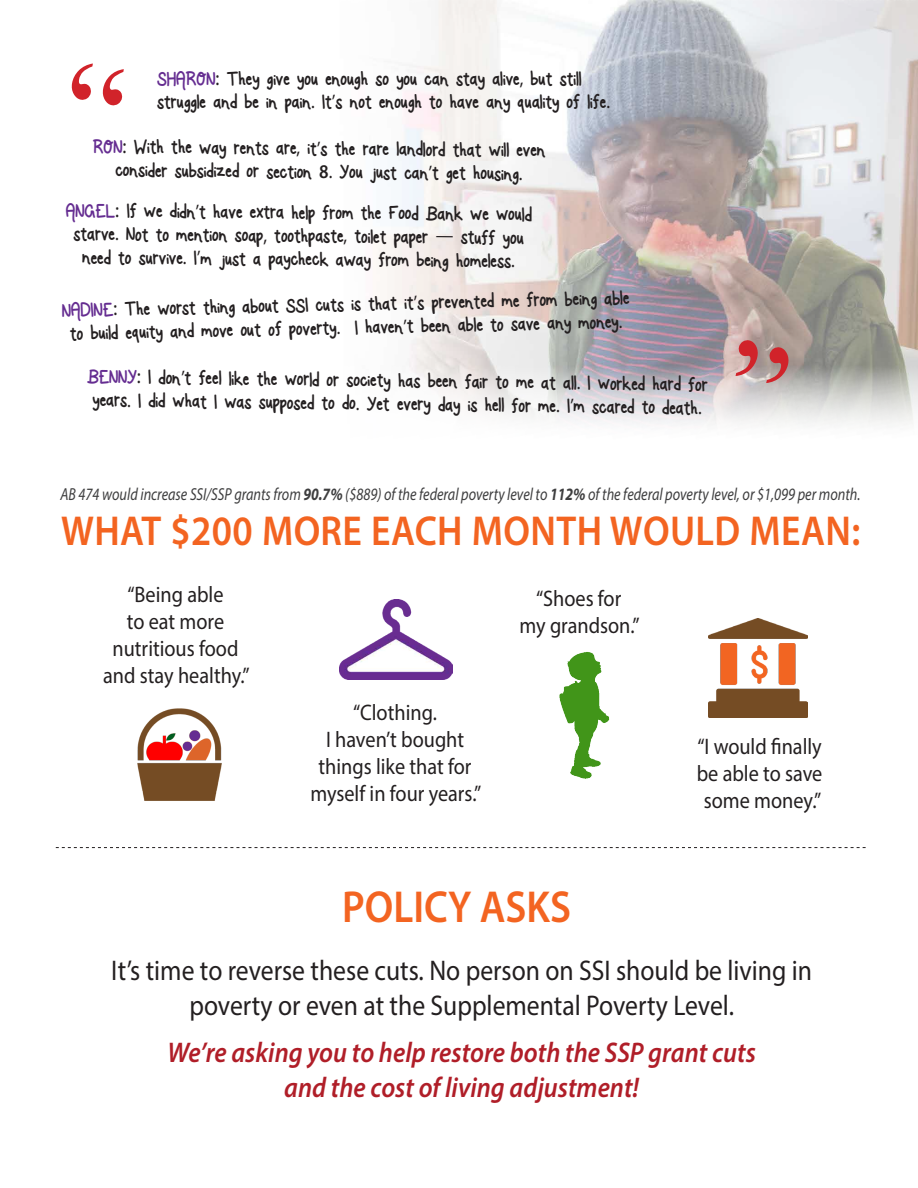
<style>
.page{position:relative;width:918px;height:1188px;background:#fff}
.page>*{position:absolute;margin:0;border:0;box-sizing:border-box;transform-origin:0 0}
.t1{font:600 45px "Myriad Pro";color:#f36421;scale:.9 1}
.t2{font:600 42px "Myriad Pro";letter-spacing:.01em;color:#f36421;scale:.9 1}
.t3{font:28.5px/34.2px "Myriad Pro";color:#231f20;text-align:center;scale:.9 1}
.t4{font:italic 600 28.5px "Myriad Pro";color:#b01e28;scale:.9 1}
.t5{font:22.5px "Myriad Pro";color:#231f20;scale:.9 1}
.t6{font:19.5px/23.4px "Rock Salmon";letter-spacing:-.01em;color:#231f20;scale:.9 1}
.t7{font:19.5px "Rock Salmon";letter-spacing:-.01em;color:#652d91;scale:.9 1}
.t8{font:italic 17.4px "Myriad Pro";color:#3e3e3f;scale:.82 1}
.s1{color:#652d91}
.s2{font-family:"Myriad Pro";font-size:21px}
.s3{font-family:"Myriad Pro"}
.s4{font-family:"Myriad Pro";font-weight:600}
.s5{font-weight:700}
</style>
<div class="page">
<img style="left:373px;top:0;width:545px;height:425px">
<svg style="left:56px;top:847px;width:810px;height:1px"></svg>
<img style="left:137px;top:708px;width:85px;height:93px">
<img style="left:708px;top:619px;width:100px;height:99px">
<img style="left:559px;top:652px;width:51px;height:127px">
<img style="left:339px;top:599px;width:113px;height:81px">
<svg style="left:732px;top:339px;width:59px;height:48px;background:#baaba7"></svg>
<p class="t6" style="left:157px;top:68px;width:505px"><span class="s1">SHARON</span><span class="s2">:</span> They give you enough so you can stay alive<span class="s3">,</span> but still struggle and be in pain<span class="s3">.</span> It<span class="s3">’</span>s not enough to have any quality of life<span class="s3">.</span></p>
<p class="t7" style="left:93px;top:138px;width:35px">RON</p>
<p class="t6" style="left:115px;top:139px;width:480px;line-height:22.8px;text-indent:18px">With the way rents are<span class="s3">,</span> it<span class="s3">’</span>s the rare landlord that will even consider subsidized or section <span class="s4">8</span><span class="s3">.</span> You just can<span class="s3">’</span>t get housing<span class="s3">.</span></p>
<p class="t7" style="left:66px;top:202px;width:57px">ANGEL</p>
<p class="t6" style="left:127px;top:202px;width:452px">If we didn<span class="s3">’</span>t have extra help from the Food Bank we would</p>
<p class="t6" style="left:73px;top:225px;width:502px">starve<span class="s3">.</span> Not to mention soap<span class="s3">,</span> toothpaste<span class="s3">,</span> toilet paper <span class="s3">—</span> stuff you</p>
<p class="t6" style="left:82px;top:249px;width:483px">need to survive<span class="s3">.</span> I<span class="s3">’</span>m just a paycheck away from being homeless<span class="s3">.</span></p>
<p class="t6" style="left:62px;top:299px;width:632px;text-align:center;rotate:-1deg"><span class="s1">NADINE</span><span class="s2">:</span> The worst thing about SSI cuts is that it<span class="s3">’</span>s prevented me from being able to build equity and move out of poverty<span class="s3">.</span> I haven<span class="s3">’</span>t been able to save any money<span class="s3">.</span></p>
<p class="t6" style="left:87px;top:365px;width:691px;rotate:1deg"><span class="s1">BENNY</span><span class="s2">:</span> I don<span class="s3">’</span>t feel like the world or society has been fair to me at all<span class="s3">.</span> I worked hard for years<span class="s3">.</span> I did what I was supposed to do<span class="s3">.</span> Yet every day is hell for me<span class="s3">.</span> I<span class="s3">’</span>m scared to death<span class="s3">.</span></p>
<p class="t8" style="left:61px;top:484px;width:977px">AB 474 would increase SSI/SSP grants from <span class="s5">90.7%</span> ($889) of the federal poverty level to <span class="s5">112%</span> of the federal poverty level, or $1,099 per month.</p>
<p class="t2" style="left:61px;top:504px;width:889px">WHAT $200 MORE EACH MONTH WOULD MEAN:</p>
<p class="t5" style="left:127px;top:581px;width:108px">“Being able</p>
<p class="t5" style="left:127px;top:608px;width:110px">to eat more</p>
<p class="t5" style="left:113px;top:635px;width:141px">nutritious food</p>
<p class="t5" style="left:103px;top:662px;width:164px">and stay healthy.”</p>
<p class="t5" style="left:353px;top:699px;width:94px">“Clothing.</p>
<p class="t5" style="left:326px;top:726px;width:155px">I haven’t bought</p>
<p class="t5" style="left:319px;top:753px;width:172px">things like that for</p>
<p class="t5" style="left:310px;top:780px;width:192px">myself in four years.”</p>
<p class="t5" style="left:536px;top:584px;width:96px">“Shoes for</p>
<p class="t5" style="left:520px;top:611px;width:135px">my grandson.”</p>
<p class="t1" style="left:342px;top:878px;width:256px">POLICY ASKS</p>
<p class="t5" style="left:697px;top:732px;width:140px">“I would finally</p>
<p class="t5" style="left:697px;top:759px;width:141px">be able to save</p>
<p class="t5" style="left:704px;top:786px;width:132px">some money.”</p>
<p class="t3" style="left:111px;top:953px;width:780px">It’s time to reverse these cuts. No person on SSI should be living in poverty or even at the Supplemental Poverty Level.</p>
<p class="t4" style="left:168px;top:1035px;width:655px">We’re asking you to help restore both the SSP grant cuts</p>
<p class="t4" style="left:284px;top:1069px;width:396px">and the cost of living adjustment!</p>
</div>
